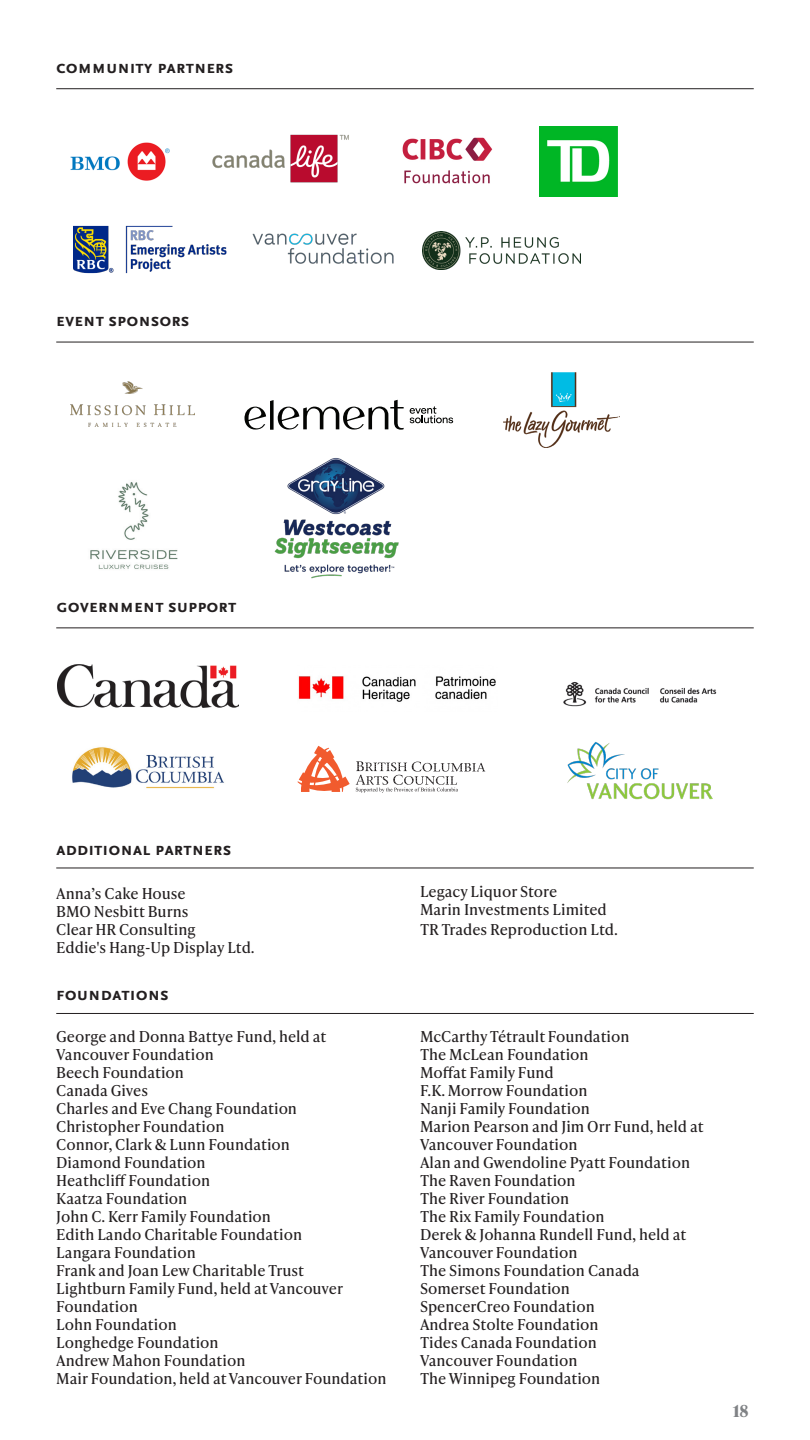
<style>
.page{position:relative;width:810px;height:1440px;background:#fff}
.page>*{position:absolute;margin:0;border:0;box-sizing:border-box;transform-origin:0 0}
.t1{font:700 18.6px "Scala Sans Caps";color:#231f20}
.t2{font:700 18.52px "Scala Sans Caps";color:#231f20}
.t3{font:700 16.5px "Ivy Presto Text";color:#808285}
.t4{font:15px/18px "Ivy Presto Text";color:#231f20}
</style>
<div class="page">
<hr style="left:56px;top:88px;width:698px;height:1px;background:#231f20">
<hr style="left:56px;top:342px;width:698px;height:1px;background:#231f20">
<hr style="left:56px;top:627px;width:698px;height:1px;background:#231f20">
<img style="left:212px;top:134px;width:137px;height:49px">
<img style="left:422px;top:231px;width:159px;height:39px">
<img style="left:540px;top:127px;width:77px;height:69px">
<img style="left:73px;top:225px;width:154px;height:49px">
<img style="left:252px;top:233px;width:142px;height:31px">
<img style="left:503px;top:373px;width:116px;height:74px">
<img style="left:58px;top:664px;width:181px;height:44px">
<img style="left:298px;top:676px;width:198px;height:26px">
<svg style="left:297px;top:746px;width:53px;height:46px"></svg>
<svg style="left:356px;top:761px;width:129px;height:32px"></svg>
<img style="left:72px;top:747px;width:152px;height:42px">
<img style="left:563px;top:682px;width:154px;height:25px">
<img style="left:567px;top:742px;width:146px;height:58px">
<img style="left:402px;top:137px;width:91px;height:47px">
<img style="left:274px;top:458px;width:125px;height:121px">
<img style="left:70px;top:142px;width:100px;height:39px">
<img style="left:70px;top:382px;width:124px;height:44px">
<hr style="left:56px;top:868px;width:698px;height:1px;background:#231f20">
<hr style="left:56px;top:1013px;width:698px;height:1px;background:#231f20">
<img style="left:90px;top:482px;width:88px;height:87px">
<svg style="left:410px;top:406px;width:43px;height:17px"></svg>
<svg style="left:245px;top:400px;width:159px;height:30px"></svg>
<p class="t2" style="left:56px;top:56px;width:179px">community partners</p>
<p class="t2" style="left:56px;top:310px;width:135px">event sponsors</p>
<p class="t2" style="left:56px;top:595px;width:182px">government support</p>
<p class="t1" style="left:56px;top:839px;width:177px">additional partners</p>
<p class="t4" style="left:56px;top:884px;width:131px">Anna’s Cake House</p>
<p class="t4" style="left:56px;top:902px;width:134px">BMO Nesbitt Burns</p>
<p class="t4" style="left:56px;top:920px;width:141px">Clear HR Consulting</p>
<p class="t4" style="left:56px;top:938px;width:200px">Eddie's Hang-Up Display Ltd.</p>
<p class="t1" style="left:56px;top:983px;width:114px">foundations</p>
<p class="t4" style="left:56px;top:1027px;width:272px">George and Donna Battye Fund, held at<br>Vancouver Foundation</p>
<p class="t4" style="left:56px;top:1063px;width:129px">Beech Foundation</p>
<p class="t4" style="left:56px;top:1081px;width:93px">Canada Gives</p>
<p class="t4" style="left:56px;top:1099px;width:242px">Charles and Eve Chang Foundation</p>
<p class="t4" style="left:56px;top:1117px;width:170px">Christopher Foundation</p>
<p class="t4" style="left:56px;top:1135px;width:235px">Connor, Clark &amp; Lunn Foundation</p>
<p class="t4" style="left:56px;top:1153px;width:151px">Diamond Foundation</p>
<p class="t4" style="left:56px;top:1171px;width:155px">Heathcliff Foundation</p>
<p class="t4" style="left:56px;top:1189px;width:133px">Kaatza Foundation</p>
<p class="t4" style="left:56px;top:1207px;width:216px">John C. Kerr Family Foundation</p>
<p class="t4" style="left:56px;top:1225px;width:247px">Edith Lando Charitable Foundation</p>
<p class="t4" style="left:56px;top:1243px;width:141px">Langara Foundation</p>
<p class="t4" style="left:56px;top:1261px;width:249px">Frank and Joan Lew Charitable Trust</p>
<p class="t4" style="left:56px;top:1279px;width:289px">Lightburn Family Fund, held at Vancouver<br>Foundation</p>
<p class="t4" style="left:56px;top:1315px;width:122px">Lohn Foundation</p>
<p class="t4" style="left:56px;top:1333px;width:164px">Longhedge Foundation</p>
<p class="t4" style="left:56px;top:1351px;width:191px">Andrew Mahon Foundation</p>
<p class="t4" style="left:56px;top:1369px;width:332px">Mair Foundation, held at Vancouver Foundation</p>
<p class="t4" style="left:420px;top:882px;width:139px">Legacy Liquor Store</p>
<p class="t4" style="left:420px;top:900px;width:188px">Marin Investments Limited</p>
<p class="t4" style="left:420px;top:920px;width:200px">TR Trades Reproduction Ltd.</p>
<p class="t4" style="left:420px;top:1027px;width:211px">McCarthy Tétrault Foundation</p>
<p class="t4" style="left:420px;top:1045px;width:170px">The McLean Foundation</p>
<p class="t4" style="left:420px;top:1063px;width:135px">Moffat Family Fund</p>
<p class="t4" style="left:420px;top:1081px;width:169px">F.K. Morrow Foundation</p>
<p class="t4" style="left:420px;top:1099px;width:171px">Nanji Family Foundation</p>
<p class="t4" style="left:420px;top:1117px;width:285px">Marion Pearson and Jim Orr Fund, held at<br>Vancouver Foundation</p>
<p class="t4" style="left:420px;top:1153px;width:272px">Alan and Gwendoline Pyatt Foundation</p>
<p class="t4" style="left:420px;top:1171px;width:157px">The Raven Foundation</p>
<p class="t4" style="left:420px;top:1189px;width:151px">The River Foundation</p>
<p class="t4" style="left:420px;top:1207px;width:186px">The Rix Family Foundation</p>
<p class="t4" style="left:420px;top:1225px;width:268px">Derek &amp; Johanna Rundell Fund, held at<br>Vancouver Foundation</p>
<p class="t4" style="left:420px;top:1261px;width:221px">The Simons Foundation Canada</p>
<p class="t4" style="left:420px;top:1279px;width:152px">Somerset Foundation</p>
<p class="t4" style="left:420px;top:1297px;width:176px">SpencerCreo Foundation</p>
<p class="t4" style="left:420px;top:1315px;width:180px">Andrea Stolte Foundation</p>
<p class="t4" style="left:420px;top:1333px;width:178px">Tides Canada Foundation</p>
<p class="t4" style="left:420px;top:1351px;width:159px">Vancouver Foundation</p>
<p class="t4" style="left:420px;top:1369px;width:182px">The Winnipeg Foundation</p>
<p class="t3" style="left:733px;top:1400px;width:18px">18</p>
</div>
